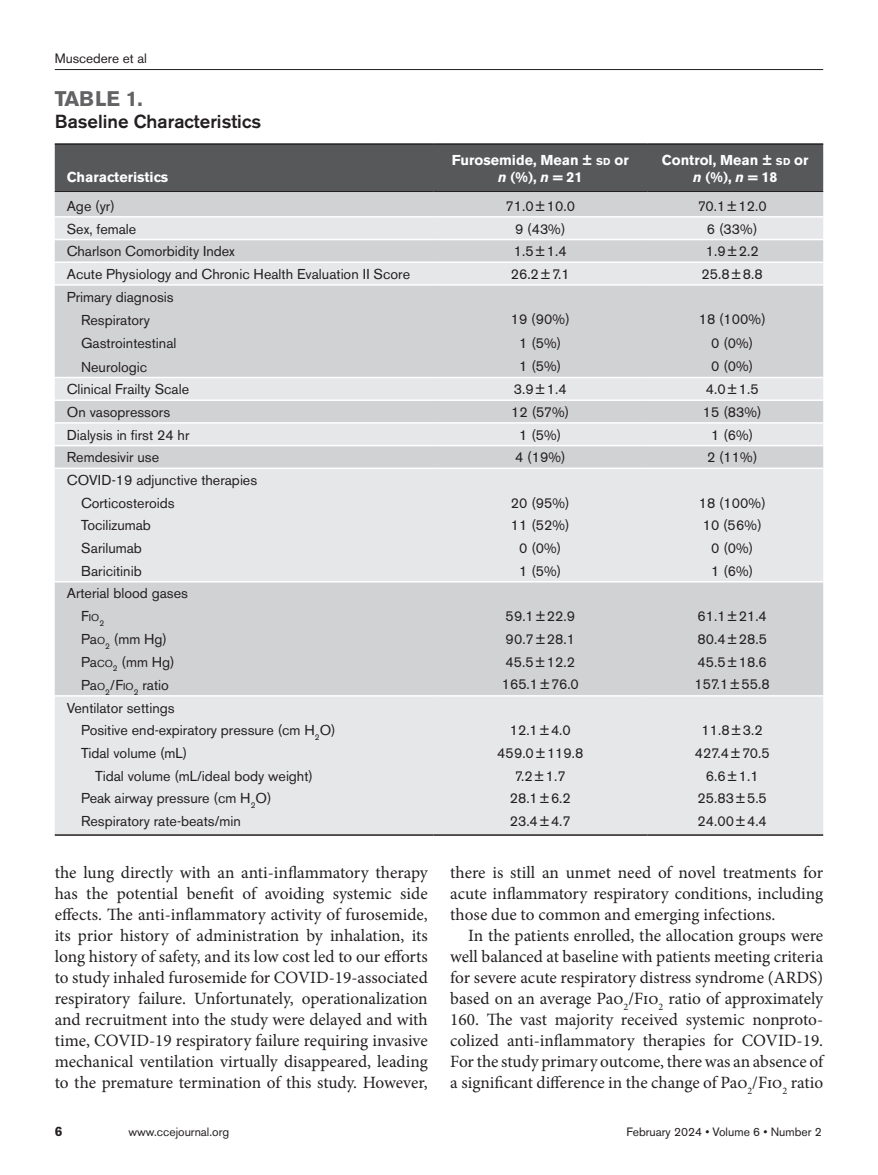
<style>
.page{position:relative;width:878px;height:1175px;background:#fff}
.page>*{position:absolute;margin:0;border:0;box-sizing:border-box;transform-origin:0 0}
.t1{font:700 21px "Akzidenz Grotesk BE";color:#636366}
.t2{font:500 18.75px "Akzidenz Grotesk BE";color:#231f20}
.t3{font:17.25px/21px "Minion Pro";letter-spacing:-.005em;color:#231f20;text-align:justify}
.t4{font:14.25px/22.6px "Akzidenz Grotesk BE";color:#231f20}
.t5{font:700 14.25px/17.2px "Akzidenz Grotesk BE";color:#fff;text-align:center}
.t6{font:13.5px "Akzidenz Grotesk BE";color:#231f20}
.t7{font:700 13.5px "Akzidenz Grotesk BE";color:#231f20}
.t8{font:12px "Akzidenz Grotesk BE";color:#231f20}
.t9{font:10.05px "Akzidenz Grotesk BE";color:#231f20}
.t10{font:8.25px "Akzidenz Grotesk BE";color:#231f20}
.s1{font-size:10.05px}
.s2{font-style:italic}
.s3{font-size:14.25px}
.s4{font-style:inherit}
</style>
<div class="page">
<hr style="left:55px;top:69px;width:768px;height:1px;background:#231f20">
<div style="left:55px;top:145px;width:768px;height:46px;background:#57585a"></div>
<div style="left:55px;top:192px;width:768px;height:24px;background:#d1d2d4"></div>
<svg style="left:55px;top:218px;width:768px;height:616px;background:#dcdddf"></svg>
<hr style="left:55px;top:143px;width:378px;height:2px;background:#231f20">
<hr style="left:433px;top:143px;width:214px;height:2px;background:#231f20">
<hr style="left:647px;top:143px;width:176px;height:2px;background:#231f20">
<hr style="left:55px;top:834px;width:378px;height:1px;background:#231f20">
<hr style="left:433px;top:834px;width:214px;height:1px;background:#231f20">
<hr style="left:647px;top:834px;width:176px;height:1px;background:#231f20">
<hr style="left:55px;top:191px;width:378px;height:1px;background:#231f20">
<hr style="left:433px;top:191px;width:214px;height:1px;background:#231f20">
<hr style="left:647px;top:191px;width:176px;height:1px;background:#231f20">
<hr style="left:55px;top:239px;width:378px;height:1px;background:#fff">
<hr style="left:433px;top:239px;width:214px;height:1px;background:#fff">
<hr style="left:647px;top:239px;width:176px;height:1px;background:#fff">
<hr style="left:55px;top:261px;width:378px;height:2px;background:#fff">
<hr style="left:433px;top:261px;width:214px;height:2px;background:#fff">
<hr style="left:647px;top:261px;width:176px;height:2px;background:#fff">
<hr style="left:55px;top:284px;width:378px;height:2px;background:#fff">
<hr style="left:433px;top:284px;width:214px;height:2px;background:#fff">
<hr style="left:647px;top:284px;width:176px;height:2px;background:#fff">
<hr style="left:55px;top:377px;width:378px;height:1px;background:#fff">
<hr style="left:433px;top:377px;width:214px;height:1px;background:#fff">
<hr style="left:647px;top:377px;width:176px;height:1px;background:#fff">
<hr style="left:55px;top:399px;width:378px;height:2px;background:#fff">
<hr style="left:433px;top:399px;width:214px;height:2px;background:#fff">
<hr style="left:647px;top:399px;width:176px;height:2px;background:#fff">
<hr style="left:55px;top:422px;width:378px;height:1px;background:#fff">
<hr style="left:433px;top:422px;width:214px;height:1px;background:#fff">
<hr style="left:647px;top:422px;width:176px;height:1px;background:#fff">
<hr style="left:55px;top:445px;width:378px;height:1px;background:#fff">
<hr style="left:433px;top:445px;width:214px;height:1px;background:#fff">
<hr style="left:647px;top:445px;width:176px;height:1px;background:#fff">
<hr style="left:55px;top:467px;width:378px;height:2px;background:#fff">
<hr style="left:433px;top:467px;width:214px;height:2px;background:#fff">
<hr style="left:647px;top:467px;width:176px;height:2px;background:#fff">
<hr style="left:55px;top:581px;width:378px;height:1px;background:#fff">
<hr style="left:433px;top:581px;width:214px;height:1px;background:#fff">
<hr style="left:647px;top:581px;width:176px;height:1px;background:#fff">
<hr style="left:55px;top:695px;width:378px;height:1px;background:#fff">
<hr style="left:433px;top:695px;width:214px;height:1px;background:#fff">
<hr style="left:647px;top:695px;width:176px;height:1px;background:#fff">
<p class="t6" style="left:55px;top:50px;width:94px">Muscedere et al</p>
<p class="t1" style="left:55px;top:86px;width:89px">TABLE 1.</p>
<p class="t2" style="left:55px;top:110px;width:208px">Baseline Characteristics</p>
<p class="t5" style="left:67px;top:168px;width:103px">Characteristics</p>
<p class="t5" style="left:452px;top:151px;width:178px">Furosemide, Mean ± <span class="s1">sd</span> or <span class="s2">n</span> (%), <span class="s2">n</span> = 21</p>
<p class="t5" style="left:662px;top:151px;width:148px">Control, Mean ± <span class="s1">sd</span> or <span class="s2">n</span> (%), <span class="s2">n</span> = 18</p>
<p class="t4" style="left:67px;top:194px;width:50px">Age (yr)</p>
<p class="t4" style="left:505px;top:194px;width:71px">71.0±10.0</p>
<p class="t4" style="left:697px;top:194px;width:70px">70.1±12.0</p>
<p class="t4" style="left:67px;top:217px;width:71px">Sex, female</p>
<p class="t4" style="left:515px;top:217px;width:52px">9 (43%)</p>
<p class="t4" style="left:707px;top:217px;width:52px">6 (33%)</p>
<p class="t4" style="left:67px;top:240px;width:170px">Charlson Comorbidity Index</p>
<p class="t4" style="left:514px;top:240px;width:54px">1.5±1.4</p>
<p class="t4" style="left:705px;top:240px;width:54px">1.9±2.2</p>
<p class="t4" style="left:67px;top:263px;width:345px">Acute Physiology and Chronic Health Evaluation II Score</p>
<p class="t4" style="left:510px;top:263px;width:61px">26.2±7.1</p>
<p class="t4" style="left:701px;top:263px;width:63px">25.8±8.8</p>
<p class="t4" style="left:81px;top:285px;width:94px;line-height:23.2px;text-indent:-14px">Primary diagnosis<br>Respiratory</p>
<p class="t4" style="left:510px;top:308px;width:61px">19 (90%)</p>
<p class="t4" style="left:698px;top:308px;width:69px">18 (100%)</p>
<p class="t4" style="left:81px;top:332px;width:97px">Gastrointestinal</p>
<p class="t4" style="left:519px;top:331px;width:44px">1 (5%)</p>
<p class="t4" style="left:711px;top:331px;width:44px">0 (0%)</p>
<p class="t4" style="left:81px;top:355px;width:68px">Neurologic</p>
<p class="t4" style="left:519px;top:354px;width:44px">1 (5%)</p>
<p class="t4" style="left:711px;top:354px;width:44px">0 (0%)</p>
<p class="t4" style="left:67px;top:378px;width:124px">Clinical Frailty Scale</p>
<p class="t4" style="left:514px;top:378px;width:54px">3.9±1.4</p>
<p class="t4" style="left:705px;top:378px;width:54px">4.0±1.5</p>
<p class="t4" style="left:67px;top:400px;width:105px">On vasopressors</p>
<p class="t4" style="left:511px;top:400px;width:60px">12 (57%)</p>
<p class="t4" style="left:702px;top:400px;width:60px">15 (83%)</p>
<p class="t4" style="left:67px;top:423px;width:124px">Dialysis in first 24 hr</p>
<p class="t4" style="left:519px;top:423px;width:44px">1 (5%)</p>
<p class="t4" style="left:711px;top:423px;width:44px">1 (6%)</p>
<p class="t4" style="left:67px;top:446px;width:94px">Remdesivir use</p>
<p class="t4" style="left:515px;top:446px;width:52px">4 (19%)</p>
<p class="t4" style="left:707px;top:446px;width:52px">2 (11%)</p>
<p class="t4" style="left:81px;top:469px;width:178px;text-indent:-14px">COVID-19 adjunctive therapies<br>Corticosteroids</p>
<p class="t4" style="left:511px;top:491px;width:60px">20 (95%)</p>
<p class="t4" style="left:698px;top:491px;width:69px">18 (100%)</p>
<p class="t4" style="left:81px;top:514px;width:71px">Tocilizumab</p>
<p class="t4" style="left:511px;top:514px;width:60px">11 (52%)</p>
<p class="t4" style="left:702px;top:514px;width:61px">10 (56%)</p>
<p class="t4" style="left:81px;top:537px;width:62px">Sarilumab</p>
<p class="t4" style="left:519px;top:537px;width:44px">0 (0%)</p>
<p class="t4" style="left:711px;top:537px;width:44px">0 (0%)</p>
<p class="t4" style="left:81px;top:559px;width:62px">Baricitinib</p>
<p class="t4" style="left:519px;top:559px;width:44px">1 (5%)</p>
<p class="t4" style="left:711px;top:559px;width:44px">1 (6%)</p>
<p class="t4" style="left:67px;top:582px;width:123px">Arterial blood gases</p>
<p class="t9" style="left:81px;top:611px;width:20px"><span class="s3">F</span>IO</p>
<p class="t10" style="left:99px;top:618px;width:6px">2</p>
<p class="t4" style="left:505px;top:605px;width:71px">59.1±22.9</p>
<p class="t4" style="left:697px;top:605px;width:71px">61.1±21.4</p>
<p class="t4" style="left:81px;top:627px;width:87px">Pa<span class="s1">O</span><sub>2</sub> (mm Hg)</p>
<p class="t4" style="left:505px;top:627px;width:71px">90.7±28.1</p>
<p class="t4" style="left:697px;top:627px;width:71px">80.4±28.5</p>
<p class="t4" style="left:81px;top:650px;width:95px">Pa<span class="s1">CO</span><sub>2</sub> (mm Hg)</p>
<p class="t4" style="left:505px;top:650px;width:71px">45.5±12.2</p>
<p class="t4" style="left:697px;top:650px;width:71px">45.5±18.6</p>
<p class="t4" style="left:81px;top:673px;width:89px">Pa<span class="s1">O</span><sub>2</sub>/F<span class="s1">IO</span><sub>2</sub> ratio</p>
<p class="t4" style="left:501px;top:673px;width:79px">165.1±76.0</p>
<p class="t4" style="left:694px;top:673px;width:77px">157.1±55.8</p>
<p class="t4" style="left:81px;top:696px;width:256px;text-indent:-14px">Ventilator settings<br>Positive end-expiratory pressure (cm H<sub>2</sub>O)</p>
<p class="t4" style="left:509px;top:719px;width:63px">12.1±4.0</p>
<p class="t4" style="left:701px;top:719px;width:63px">11.8±3.2</p>
<p class="t4" style="left:81px;top:741px;width:108px">Tidal volume (mL)</p>
<p class="t4" style="left:497px;top:741px;width:88px">459.0±119.8</p>
<p class="t4" style="left:694px;top:741px;width:76px">427.4±70.5</p>
<p class="t4" style="left:95px;top:764px;width:219px">Tidal volume (mL/ideal body weight)</p>
<p class="t4" style="left:515px;top:764px;width:52px">7.2±1.7</p>
<p class="t4" style="left:705px;top:764px;width:54px">6.6±1.1</p>
<p class="t4" style="left:81px;top:787px;width:192px">Peak airway pressure (cm <span class="s4">H</span><sub>2</sub>O)</p>
<p class="t4" style="left:509px;top:787px;width:63px">28.1±6.2</p>
<p class="t4" style="left:697px;top:787px;width:71px">25.83±5.5</p>
<p class="t4" style="left:81px;top:809px;width:161px">Respiratory rate-beats/min</p>
<p class="t4" style="left:509px;top:809px;width:63px">23.4±4.7</p>
<p class="t4" style="left:697px;top:809px;width:71px">24.00±4.4</p>
<p class="t3" style="left:55px;top:862px;width:374px">the lung directly with an anti-inflammatory therapy has the potential benefit of avoiding systemic side effects. The anti-inflammatory activity of furosemide, its prior history of administration by inhalation, its long history of safety, and its low cost led to our efforts to study inhaled furosemide for COVID-19-associated respiratory failure. Unfortunately, operationalization and recruitment into the study were delayed and with time, COVID-19 respiratory failure requiring invasive mechanical ventilation virtually disappeared, leading to the premature termination of this study. However,</p>
<p class="t3" style="left:450px;top:862px;width:374px">there is still an unmet need of novel treatments for acute inflammatory respiratory conditions, including those due to common and emerging infections.</p>
<p class="t3" style="left:450px;top:925px;width:374px;text-indent:18px">In the patients enrolled, the allocation groups were well balanced at baseline with patients meeting criteria for severe acute respiratory distress syndrome (ARDS) based on an average Pao<sub>2</sub>/Fio<sub>2</sub> ratio of approximately 160. The vast majority received systemic nonproto&shy;colized anti-inflammatory therapies for COVID-19.<br>For the study primary outcome, there was an absence of a significant difference in the change of Pao<sub>2</sub>/Fio<sub>2</sub> ratio</p>
<p class="t7" style="left:55px;top:1123px;width:9px">6</p>
<p class="t8" style="left:128px;top:1125px;width:102px">www.ccejournal.org</p>
<p class="t8" style="left:626px;top:1125px;width:197px">February 2024 • Volume 6 • Number 2</p>
</div>
